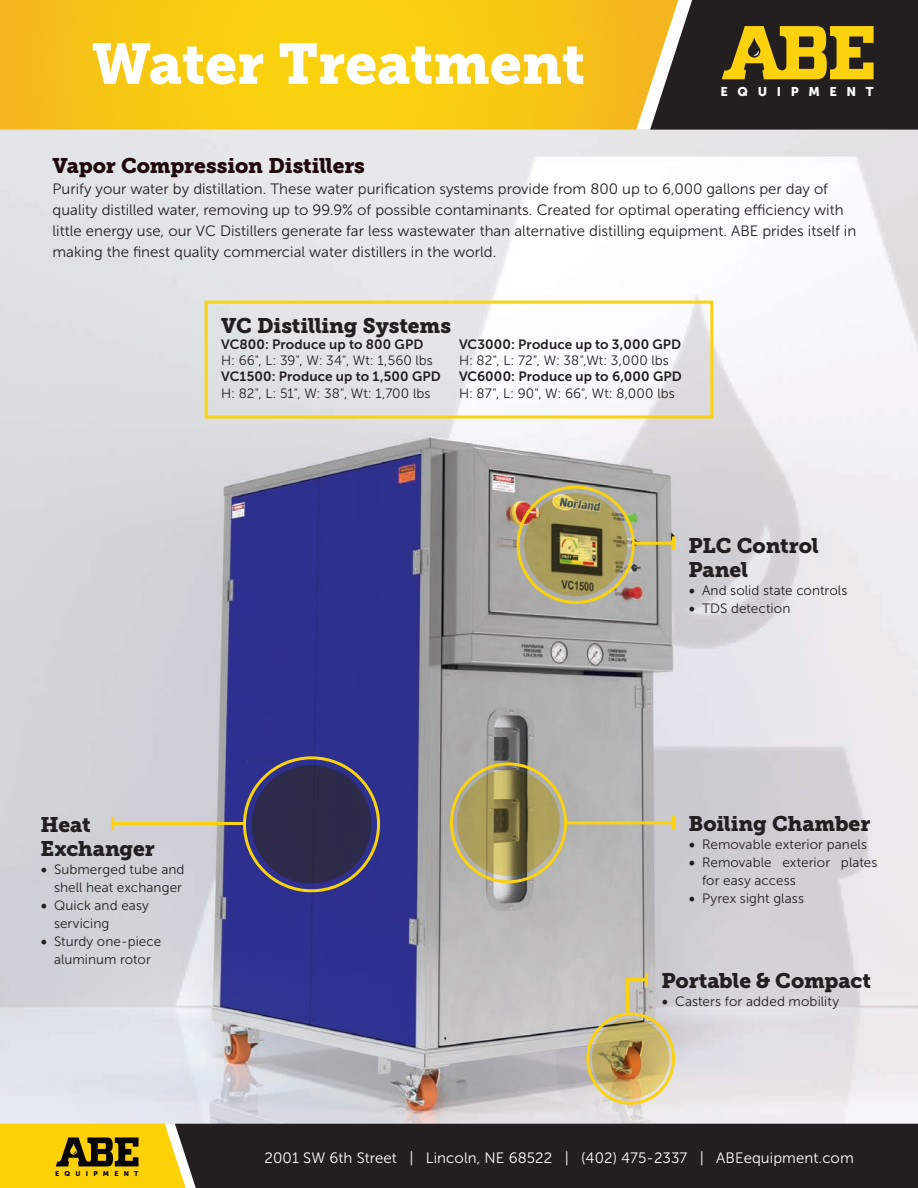
<style>
.page{position:relative;width:918px;height:1188px;background:#fff}
.page>*{position:absolute;margin:0;border:0;box-sizing:border-box;transform-origin:0 0}
.t1{font:57px "Museo Slab 900";color:#fff}
.t2{font:21px/24px "Museo Slab 900";letter-spacing:-.005em;color:#231f20}
.t3{font:21px "Museo Slab 900";letter-spacing:-.005em;color:#1f090b}
.t4{font:15px/21px "Museo Sans 300";color:#231f20}
.t5{font:15px "Museo Sans 300";letter-spacing:.005em;color:#fff}
.t6{font:13.5px/18px "Museo Sans 300";letter-spacing:.005em;color:#231f20}
.t7{font:13.5px "Museo Sans 700";letter-spacing:.005em;color:#231f20}
.t8{font:12.6px "Museo Sans 900";letter-spacing:.76em;color:#fff}
.t9{font:6.9px "Museo Sans 900";letter-spacing:.76em;color:#040503}
.s1{font-family:"Minion Pro";font-size:18px}
</style>
<div class="page">
<img style="left:0;top:130px;width:918px;height:994px">
<svg style="left:457px;top:770px;width:103px;height:106px;background:#9a8e52"></svg>
<div style="left:450px;top:762px;width:117px;height:121px;border:3px solid #fad20e;border-radius:50%"></div>
<div style="left:252px;top:765px;width:119px;height:119px;background:#2c2b4a;border-radius:50%"></div>
<div style="left:243px;top:756px;width:137px;height:136px;border:3px solid #fad20e;border-radius:50%"></div>
<svg style="left:524px;top:493px;width:103px;height:103px;background:#988b50"></svg>
<div style="left:517px;top:486px;width:118px;height:118px;border:3px solid #fad20e;border-radius:50%"></div>
<svg style="left:592px;top:1018px;width:77px;height:81px;background:#bea25d"></svg>
<div style="left:586px;top:1012px;width:89px;height:93px;border:3px solid #fad20e;border-radius:50%"></div>
<hr style="left:567px;top:821px;width:107px;height:3px;background:#fad20e">
<hr style="left:672px;top:816px;width:3px;height:14px;background:#fad20e">
<div style="left:205px;top:301px;width:508px;height:117px;border:3px solid #fad20e"></div>
<hr style="left:634px;top:542px;width:40px;height:3px;background:#fad20e">
<hr style="left:672px;top:536px;width:3px;height:14px;background:#fad20e">
<hr style="left:113px;top:822px;width:130px;height:3px;background:#fad20e">
<svg style="left:111px;top:817px;width:3px;height:13px"></svg>
<svg style="left:624px;top:973px;width:26px;height:43px"></svg>
<svg style="left:0;top:0;width:650px;height:130px;background:#f7c815"></svg>
<svg style="left:650px;top:0;width:268px;height:130px;background:#544927"></svg>
<div style="left:194px;top:1124px;width:724px;height:64px;background:#231f20"></div>
<svg style="left:0;top:1124px;width:194px;height:64px;background:#d5b215"></svg>
<h1 class="t1" style="left:92px;top:31px;width:494px">Water Treatment</h1>
<p class="t8" style="left:721px;top:85px;width:155px">EQUIPMENT</p>
<h2 class="t3" style="left:53px;top:154px;width:314px">Vapor Compression Distillers</h2>
<p class="t4" style="left:53px;top:179px;width:805px">Purify your water by distillation. These water purification systems provide from 800 up to 6,000 gallons per day of quality distilled water, removing up to 99.9% of possible contaminants. Created for optimal operating efficiency with little energy use, our VC Distillers generate far less wastewater than alternative distilling equipment. ABE prides itself in making the finest quality commercial water distillers in the world.</p>
<h2 class="t2" style="left:221px;top:314px;width:231px">VC Distilling Systems</h2>
<p class="t7" style="left:221px;top:337px;width:204px">VC800: Produce up to 800 GPD</p>
<p class="t6" style="left:221px;top:352px;width:213px">H: 66", L: 39", W: 34", Wt: 1,560 lbs</p>
<p class="t7" style="left:221px;top:369px;width:221px">VC1500: Produce up to 1,500 GPD</p>
<p class="t6" style="left:221px;top:384px;width:211px">H: 82", L: 51", W: 38", Wt: 1,700 lbs</p>
<p class="t7" style="left:459px;top:337px;width:224px">VC3000: Produce up to 3,000 GPD</p>
<p class="t6" style="left:459px;top:352px;width:211px">H: 82", L: 72", W: 38",Wt: 3,000 lbs</p>
<p class="t7" style="left:459px;top:369px;width:224px">VC6000: Produce up to 6,000 GPD</p>
<p class="t6" style="left:459px;top:384px;width:217px">H: 87", L: 90", W: 66", Wt: 8,000 lbs</p>
<h2 class="t2" style="left:688px;top:533px;width:132px">PLC Control<br>Panel</h2>
<p class="t6" style="left:688px;top:581px;width:160px"><span class="s1">•</span> And solid state controls</p>
<p class="t6" style="left:688px;top:599px;width:103px"><span class="s1">•</span> TDS detection</p>
<h2 class="t2" style="left:40px;top:813px;width:116px">Heat<br>Exchanger</h2>
<p class="t6" style="left:40px;top:861px;width:146px;text-align:right"><span class="s1">•</span> Submerged tube and shell heat exchanger</p>
<p class="t6" style="left:54px;top:897px;width:97px;text-indent:-14px"><span class="s1">•</span> Quick and easy servicing</p>
<p class="t6" style="left:40px;top:933px;width:122px;text-align:center"><span class="s1">•</span> Sturdy one-piece aluminum rotor</p>
<p class="t9" style="left:55px;top:1169px;width:85px">EQUIPMENT</p>
<h2 class="t2" style="left:688px;top:812px;width:183px">Boiling Chamber</h2>
<p class="t6" style="left:688px;top:836px;width:180px"><span class="s1">•</span> Removable exterior panels</p>
<p class="t6" style="left:702px;top:854px;width:177px;text-indent:-14px"><span class="s1">•</span> Removable exterior plates for easy access</p>
<p class="t6" style="left:688px;top:890px;width:117px"><span class="s1">•</span> Pyrex sight glass</p>
<h2 class="t2" style="left:662px;top:969px;width:211px">Portable &amp; Compact</h2>
<p class="t6" style="left:662px;top:992px;width:179px"><span class="s1">•</span> Casters for added mobility</p>
<p class="t5" style="left:265px;top:1149px;width:591px">2001 SW 6th Street | Lincoln, NE 68522 | (402) 475-2337 | ABEequipment.com</p>
</div>
